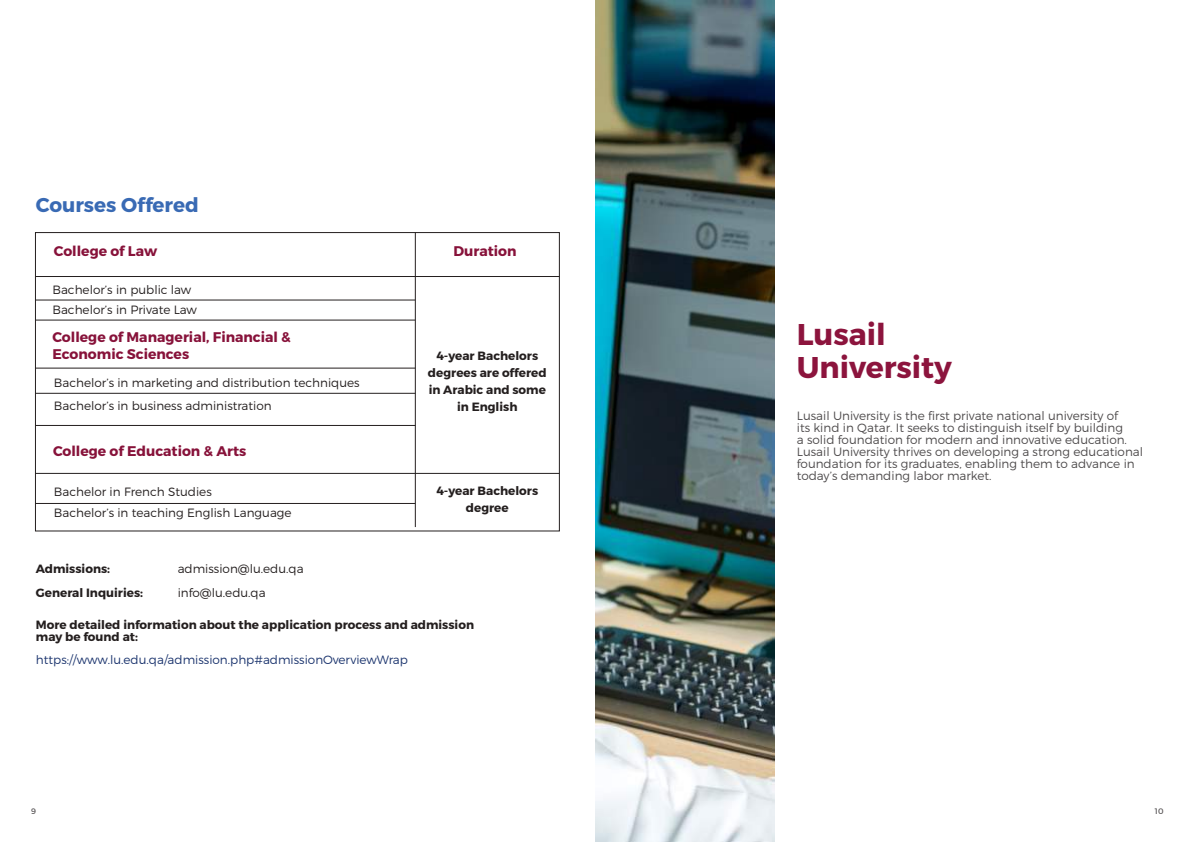
<style>
.page{position:relative;width:1191px;height:842px;background:#fff}
.page>*{position:absolute;margin:0;border:0;box-sizing:border-box;transform-origin:0 0}
.t1{font:700 30px/33px "Montserrat";color:#8c143d}
.t2{font:700 20px "Montserrat";color:#396ab4}
.t3{font:700 14px/17px "Montserrat";color:#87123a}
.t4{font:300 12px/12px "Montserrat";color:#4e4b4c}
.t5{font:300 12px/20px "Montserrat";color:#241f1f}
.t6{font:700 12px/17px "Montserrat";color:#241f1f;text-align:center}
.t7{font:300 12px "Montserrat";color:#1a336d}
.t8{font:8px "Montserrat";color:#5a5758}
</style>
<div class="page">
<img style="left:595px;top:0;width:179px;height:842px">
<div style="left:35px;top:232px;width:524px;height:299px;border:1px solid #241f1f"></div>
<hr style="left:35px;top:276px;width:524px;height:1px;background:#241f1f">
<hr style="left:35px;top:503px;width:380px;height:1px;background:#241f1f">
<hr style="left:35px;top:300px;width:380px;height:1px;background:#241f1f">
<hr style="left:35px;top:393px;width:380px;height:1px;background:#241f1f">
<hr style="left:35px;top:320px;width:380px;height:1px;background:#241f1f">
<hr style="left:35px;top:368px;width:380px;height:1px;background:#241f1f">
<hr style="left:35px;top:425px;width:380px;height:1px;background:#241f1f">
<hr style="left:35px;top:473px;width:524px;height:1px;background:#241f1f">
<hr style="left:415px;top:232px;width:1px;height:295px;background:#241f1f">
<h2 class="t2" style="left:36px;top:192px;width:165px">Courses Offered</h2>
<p class="t3" style="left:54px;top:243px;width:105px">College of Law</p>
<p class="t3" style="left:453px;top:243px;width:64px">Duration</p>
<p class="t5" style="left:52px;top:279px;width:146px">Bachelor’s in public law<br>Bachelor’s in Private Law</p>
<p class="t3" style="left:52px;top:329px;width:240px">College of Managerial, Financial &amp;<br>Economic Sciences</p>
<p class="t5" style="left:54px;top:371px;width:307px;line-height:23px">Bachelor’s in marketing and distribution techniques<br>Bachelor’s in business administration</p>
<p class="t3" style="left:53px;top:443px;width:195px">College of Education &amp; Arts</p>
<p class="t5" style="left:54px;top:481px;width:239px;line-height:21px">Bachelor in French Studies<br>Bachelor’s in teaching English Language</p>
<p class="t6" style="left:428px;top:347px;width:120px">4-year Bachelors degrees are offered in Arabic and some in English</p>
<p class="t6" style="left:436px;top:482px;width:103px">4-year Bachelors degree</p>
<p class="t6" style="left:36px;top:561px;width:76px">Admissions:</p>
<p class="t5" style="left:178px;top:559px;width:127px">admission@lu.edu.qa</p>
<p class="t6" style="left:36px;top:584px;width:109px">General Inquiries:</p>
<p class="t5" style="left:178px;top:582px;width:90px">info@lu.edu.qa</p>
<p class="t6" style="left:36px;top:619px;width:440px;line-height:12px;text-align:left">More detailed information about the application process and admission may be found at:</p>
<p class="t7" style="left:36px;top:653px;width:373px">https://www.lu.edu.qa/admission.php#admissionOverviewWrap</p>
<h1 class="t1" style="left:797px;top:318px;width:156px">Lusail<br>University</h1>
<p class="t4" style="left:797px;top:410px;width:348px">Lusail University is the first private national university of<br>its kind in Qatar. It seeks to distinguish itself by building<br>a solid foundation for modern and innovative education.<br>Lusail University thrives on developing a strong educational foundation for its graduates, enabling them to advance in today’s demanding labor market.</p>
<p class="t8" style="left:31px;top:806px;width:6px">9</p>
<p class="t8" style="left:1155px;top:806px;width:10px">10</p>
</div>
